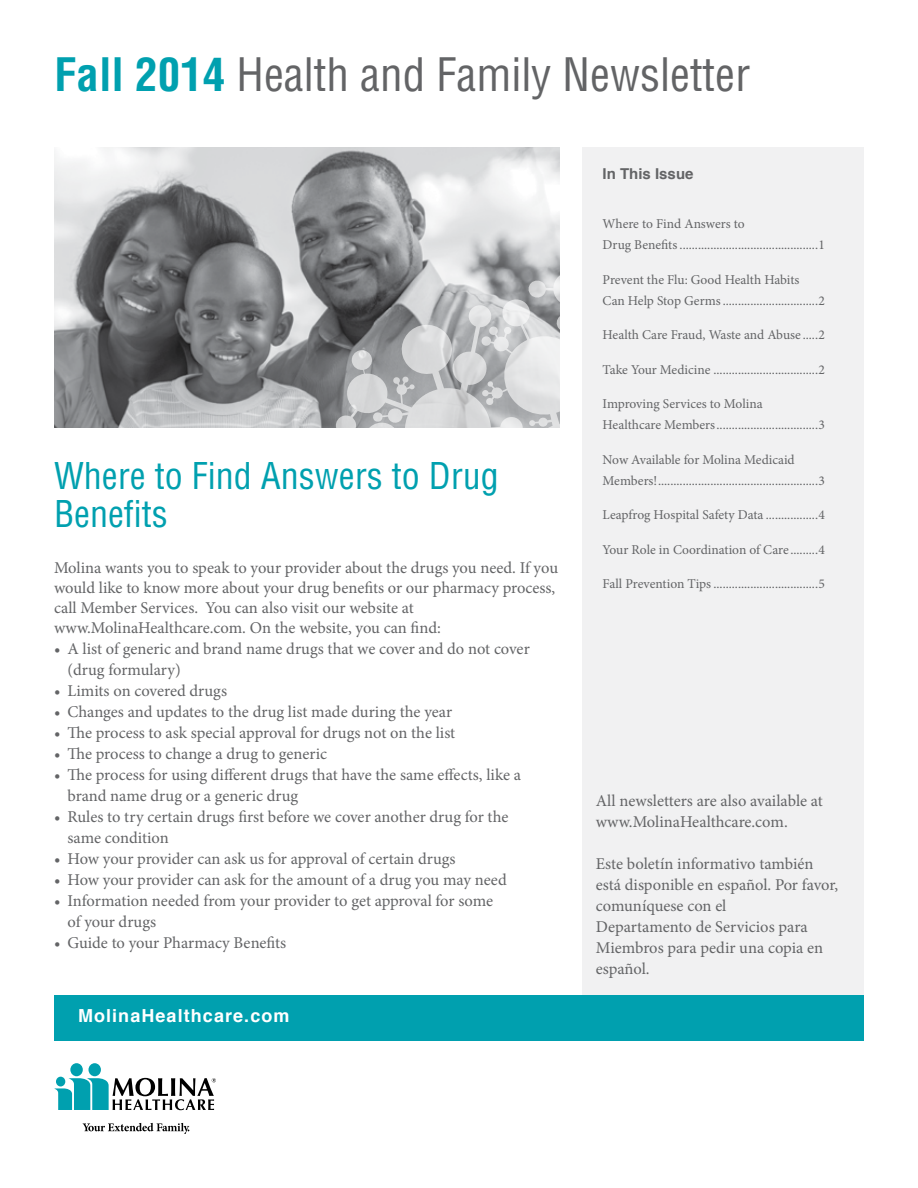
<style>
.page{position:relative;width:918px;height:1188px;background:#fff}
.page>*{position:absolute;margin:0;border:0;box-sizing:border-box;transform-origin:0 0}
.t1{font:condensed 45px "Helvetica";color:#636466}
.t2{font:condensed 36px/37.5px "Helvetica";color:#00a0af}
.t3{font:700 18px "Helvetica";letter-spacing:.06em;color:#fff}
.t4{font:16.5px/21px "Minion Pro";letter-spacing:-.005em;color:#636466}
.t5{font:700 15px "Helvetica";color:#636466}
.t6{font:13.5px/21px "Minion Pro";letter-spacing:-.005em;color:#636466}
.s1{font-weight:700;color:#00a0af}
</style>
<div class="page">
<div style="left:583px;top:148px;width:281px;height:876px;background:#f1f1f2"></div>
<div style="left:54px;top:995px;width:810px;height:46px;background:#00a0af"></div>
<img style="left:54px;top:148px;width:505px;height:280px">
<svg style="left:335px;top:270px;width:224px;height:158px"></svg>
<svg style="left:83px;top:1123px;width:106px;height:11px"></svg>
<div style="left:88px;top:1063px;width:13px;height:13px;background:#00a0af;border-radius:50%"></div>
<div style="left:70px;top:1063px;width:13px;height:13px;background:#00a0af;border-radius:50%"></div>
<svg style="left:54px;top:1078px;width:162px;height:32px"></svg>
<div style="left:56px;top:1077px;width:9px;height:9px;background:#00a0af;border-radius:50%"></div>
<h1 class="t1" style="left:54px;top:46px;width:698px"><span class="s1">Fall 2014</span> Health and Family Newsletter</h1>
<h2 class="t2" style="left:54px;top:457px;width:446px">Where to Find Answers to Drug<br>Benefits</h2>
<p class="t4" style="left:54px;top:558px;width:506px;line-height:19.8px">Molina wants you to speak to your provider about the drugs you need. If you would like to know more about your drug benefits or our pharmacy process, call Member Services. You can also visit our website at www.MolinaHealthcare.com. On the website, you can find:</p>
<p class="t4" style="left:67px;top:638px;width:464px;text-indent:-13px">• A list of generic and brand name drugs that we cover and do not cover (drug formulary)</p>
<p class="t4" style="left:54px;top:680px;width:175px">• Limits on covered drugs</p>
<p class="t4" style="left:54px;top:701px;width:400px">• Changes and updates to the drug list made during the year</p>
<p class="t4" style="left:54px;top:722px;width:403px">• The process to ask special approval for drugs not on the list</p>
<p class="t4" style="left:54px;top:743px;width:275px">• The process to change a drug to generic</p>
<p class="t4" style="left:67px;top:764px;width:455px;text-indent:-13px">• The process for using different drugs that have the same effects, like a brand name drug or a generic drug</p>
<p class="t4" style="left:67px;top:806px;width:443px;text-indent:-13px">• Rules to try certain drugs first before we cover another drug for the same condition</p>
<p class="t4" style="left:54px;top:848px;width:403px">• How your provider can ask us for approval of certain drugs</p>
<p class="t4" style="left:54px;top:869px;width:454px">• How your provider can ask for the amount of a drug you may need</p>
<p class="t4" style="left:67px;top:890px;width:427px;text-indent:-13px">• Information needed from your provider to get approval for some of your drugs</p>
<p class="t4" style="left:54px;top:932px;width:234px">• Guide to your Pharmacy Benefits</p>
<p class="t3" style="left:78px;top:1001px;width:213px">MolinaHealthcare.com</p>
<p class="t5" style="left:603px;top:162px;width:92px">In This Issue</p>
<p class="t6" style="left:603px;top:214px;width:224px">Where to Find Answers to<br>Drug Benefits .............................................1</p>
<p class="t6" style="left:603px;top:269px;width:224px">Prevent the Flu: Good Health Habits<br>Can Help Stop Germs...............................2</p>
<p class="t6" style="left:603px;top:325px;width:224px">Health Care Fraud, Waste and Abuse .....2</p>
<p class="t6" style="left:603px;top:359px;width:224px">Take Your Medicine ..................................2</p>
<p class="t6" style="left:603px;top:394px;width:224px">Improving Services to Molina<br>Healthcare Members.................................3</p>
<p class="t6" style="left:603px;top:449px;width:224px">Now Available for Molina Medicaid<br>Members!....................................................3</p>
<p class="t6" style="left:603px;top:505px;width:224px">Leapfrog Hospital Safety Data .................4</p>
<p class="t6" style="left:603px;top:539px;width:224px">Your Role in Coordination of Care .........4</p>
<p class="t6" style="left:603px;top:574px;width:224px">Fall Prevention Tips ..................................5</p>
<p class="t4" style="left:596px;top:790px;width:229px">All newsletters are also available at www.MolinaHealthcare.com.</p>
<p class="t4" style="left:596px;top:853px;width:244px">Este boletín informativo también está disponible en español. Por favor, comuníquese con el<br>Departamento de Servicios para<br>Miembros para pedir una copia en español.</p>
</div>
